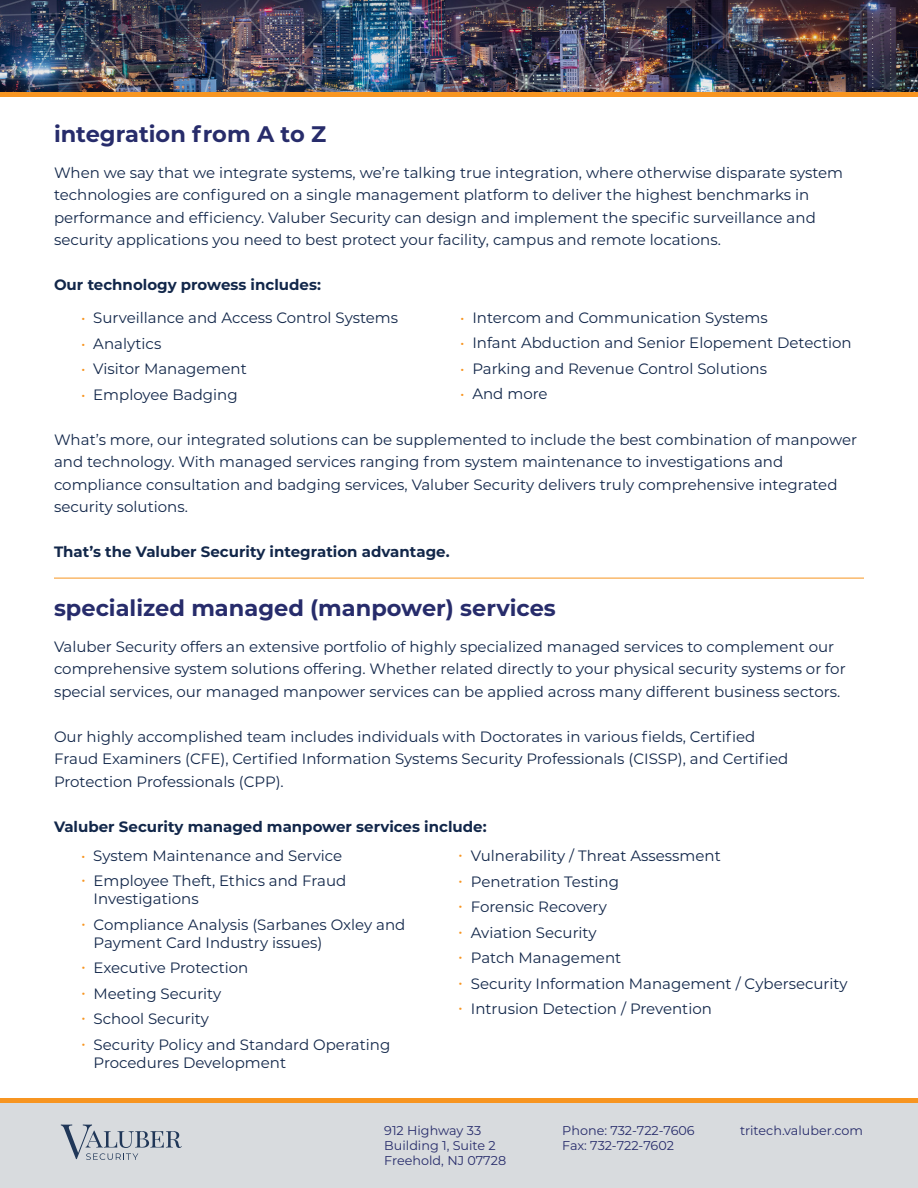
<style>
.page{position:relative;width:918px;height:1188px;background:#fff}
.page>*{position:absolute;margin:0;border:0;box-sizing:border-box;transform-origin:0 0}
.Body{font:700 22.5px "Montserrat";color:#272c6b}
.Body-2{font:15px/22.5px "Montserrat";color:#12274a}
.Body-3{font:700 15px "Montserrat";color:#12274a}
.t1{font:12.75px "Montserrat";color:#272c6b}
.s1{color:#f79521}
</style>
<div class="page">
<div style="left:0;top:1099px;width:918px;height:89px;background:#d8dbde"></div>
<hr style="left:0;top:1098px;width:918px;height:4px;background:#f79521">
<svg style="left:61px;top:1125px;width:121px;height:35px"></svg>
<img style="left:0;top:0;width:918px;height:93px">
<hr style="left:0;top:93px;width:918px;height:4px;background:#f79521">
<hr style="left:54px;top:578px;width:810px;height:1px;background:#f79521">
<p class="Body" style="left:54px;top:118px;width:274px">integration from A to Z</p>
<p class="Body-2" style="left:54px;top:161px;width:791px">When we say that we integrate systems, we’re talking true integration, where otherwise disparate system technologies are configured on a single management platform to deliver the highest benchmarks in performance and efficiency. Valuber Security can design and implement the specific surveillance and security applications you need to best protect your facility, campus and remote locations.</p>
<p class="Body-3" style="left:54px;top:274px;width:268px">Our technology prowess includes:</p>
<p class="Body-2" style="left:81px;top:306px;width:319px"><span class="s1">•</span> Surveillance and Access Control Systems</p>
<p class="Body-2" style="left:81px;top:332px;width:82px"><span class="s1">•</span> Analytics</p>
<p class="Body-2" style="left:81px;top:357px;width:167px"><span class="s1">•</span> Visitor Management</p>
<p class="Body-2" style="left:81px;top:383px;width:158px"><span class="s1">•</span> Employee Badging</p>
<p class="Body-2" style="left:54px;top:428px;width:805px">What’s more, our integrated solutions can be supplemented to include the best combination of manpower and technology. With managed services ranging from system maintenance to investigations and compliance consultation and badging services, Valuber Security delivers truly comprehensive integrated security solutions.</p>
<p class="Body-3" style="left:54px;top:541px;width:397px">That’s the Valuber Security integration advantage.</p>
<p class="Body" style="left:54px;top:592px;width:503px">specialized managed (manpower) services</p>
<p class="Body-2" style="left:54px;top:635px;width:793px">Valuber Security offers an extensive portfolio of highly specialized managed services to complement our comprehensive system solutions offering. Whether related directly to your physical security systems or for special services, our managed manpower services can be applied across many different business sectors.</p>
<p class="Body-2" style="left:54px;top:725px;width:736px">Our highly accomplished team includes individuals with Doctorates in various fields, Certified<br>Fraud Examiners (CFE), Certified Information Systems Security Professionals (CISSP), and Certified<br>Protection Professionals (CPP).</p>
<p class="Body-3" style="left:54px;top:816px;width:434px">Valuber Security managed manpower services include:</p>
<p class="Body-2" style="left:460px;top:306px;width:309px"><span class="s1">•</span> Intercom and Communication Systems</p>
<p class="Body-2" style="left:460px;top:331px;width:393px"><span class="s1">•</span> Infant Abduction and Senior Elopement Detection</p>
<p class="Body-2" style="left:460px;top:357px;width:309px"><span class="s1">•</span> Parking and Revenue Control Solutions</p>
<p class="Body-2" style="left:460px;top:382px;width:89px"><span class="s1">•</span> And more</p>
<p class="Body-2" style="left:81px;top:844px;width:263px"><span class="s1">•</span> System Maintenance and Service</p>
<p class="Body-2" style="left:94px;top:871px;width:254px;line-height:18px;text-indent:-13px"><span class="s1">•</span> Employee Theft, Ethics and Fraud<br>Investigations</p>
<p class="Body-2" style="left:94px;top:915px;width:313px;line-height:18px;text-indent:-13px"><span class="s1">•</span> Compliance Analysis (Sarbanes Oxley and<br>Payment Card Industry issues)</p>
<p class="Body-2" style="left:81px;top:956px;width:169px"><span class="s1">•</span> Executive Protection</p>
<p class="Body-2" style="left:81px;top:982px;width:142px"><span class="s1">•</span> Meeting Security</p>
<p class="Body-2" style="left:81px;top:1007px;width:129px"><span class="s1">•</span> School Security</p>
<p class="Body-2" style="left:94px;top:1035px;width:298px;line-height:18px;text-indent:-13px"><span class="s1">•</span> Security Policy and Standard Operating<br>Procedures Development</p>
<p class="Body-2" style="left:458px;top:844px;width:264px"><span class="s1">•</span> Vulnerability / Threat Assessment</p>
<p class="Body-2" style="left:458px;top:870px;width:162px"><span class="s1">•</span> Penetration Testing</p>
<p class="Body-2" style="left:458px;top:895px;width:150px"><span class="s1">•</span> Forensic Recovery</p>
<p class="Body-2" style="left:458px;top:921px;width:140px"><span class="s1">•</span> Aviation Security</p>
<p class="Body-2" style="left:458px;top:946px;width:165px"><span class="s1">•</span> Patch Management</p>
<p class="Body-2" style="left:458px;top:972px;width:391px"><span class="s1">•</span> Security Information Management / Cybersecurity</p>
<p class="Body-2" style="left:458px;top:997px;width:255px"><span class="s1">•</span> Intrusion Detection / Prevention</p>
<p class="t1" style="left:384px;top:1121px;width:98px">912 Highway 33</p>
<p class="t1" style="left:740px;top:1121px;width:124px">tritech.valuber.com</p>
<p class="t1" style="left:384px;top:1137px;width:113px">Building 1, Suite 2</p>
<p class="t1" style="left:384px;top:1152px;width:123px">Freehold, NJ 07728</p>
<p class="t1" style="left:562px;top:1121px;width:134px">Phone: 732-722-7606</p>
<p class="t1" style="left:562px;top:1137px;width:113px">Fax: 732-722-7602</p>
</div>
